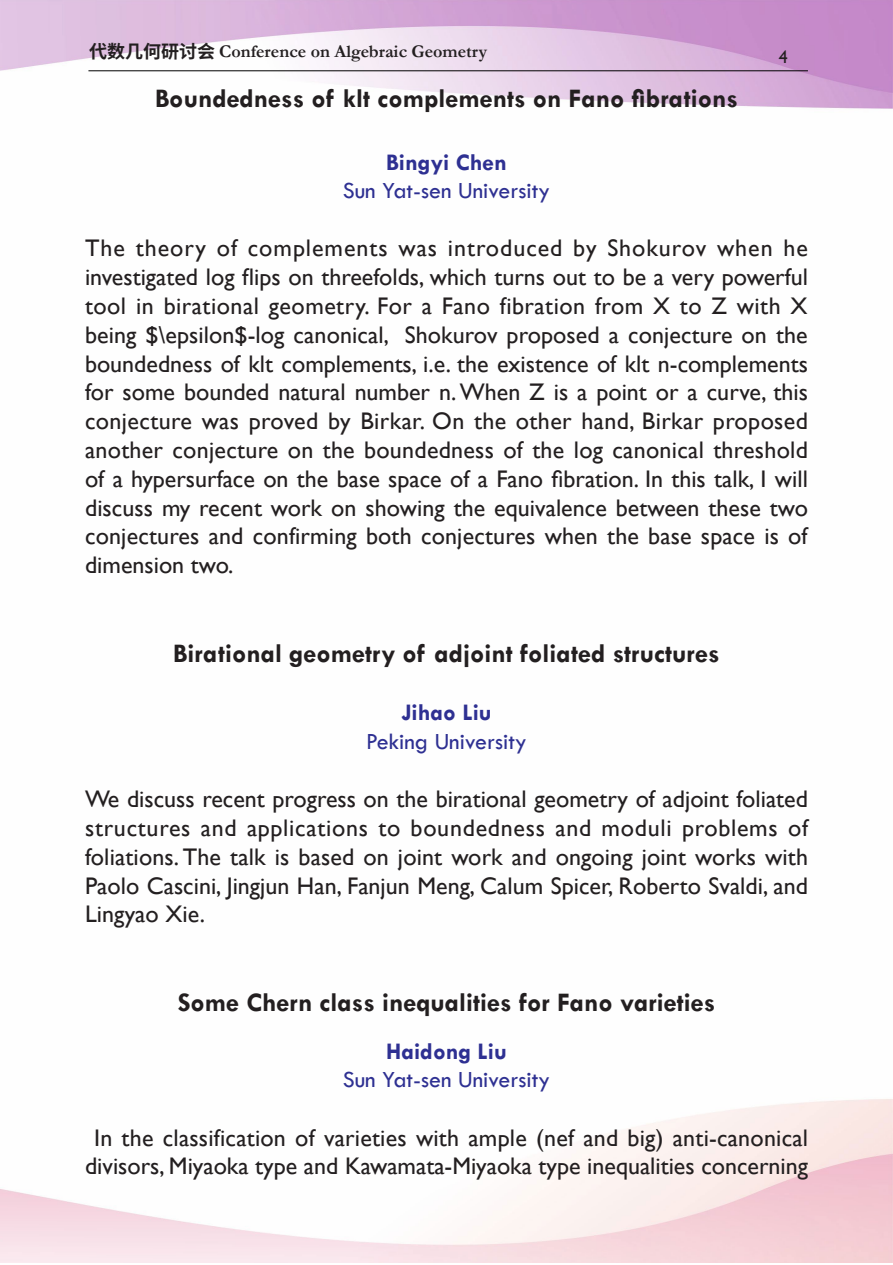
<style>
.page{position:relative;width:893px;height:1265px;background:#fff}
.page>*{position:absolute;margin:0;border:0;box-sizing:border-box;transform-origin:0 0}
.报告题目{font:700 27px "Tw Cen";color:#231f20}
.报告题目-2{font:24px/28.8px "Gill Sans";letter-spacing:.005em;color:#231f20;text-align:justify}
.报告内容{font:24px/28.8px "Gill Sans";color:#231f20;text-align:justify}
.报告人单位名称{font:24px "Tw Cen";color:#2e3092}
.报告人姓名{font:700 24px "Tw Cen";color:#2e3092}
.t1{font:700 18px "Garamond";color:#231f20}
.t2{font:18px "Gill Sans";color:#231f20}
.s1{font-family:"Source Han Sans SC"}
</style>
<div class="page">
<img style="left:0;top:0;width:893px;height:1263px">
<hr style="left:88px;top:71px;width:720px;height:1px;background:#000">
<p class="t1" style="left:89px;top:39px;width:400px"><span class="s1">代数几何研讨会</span> Conference on Algebraic Geometry</p>
<p class="t2" style="left:779px;top:47px;width:10px">4</p>
<p class="报告题目" style="left:155px;top:82px;width:584px">Boundedness of klt complements on Fano fibrations</p>
<p class="报告人姓名" style="left:386px;top:148px;width:122px">Bingyi Chen</p>
<p class="报告人单位名称" style="left:343px;top:176px;width:209px">Sun Yat-sen University</p>
<p class="报告题目-2" style="left:85px;top:234px;width:724px">The theory of complements was introduced by Shokurov when he investigated log flips on threefolds, which turns out to be a very powerful tool in birational geometry. For a Fano fibration from X to Z with X being $\epsilon$-log canonical, Shokurov proposed a conjecture on the boundedness of klt complements, i.e. the existence of klt n-complements for some bounded natural number n. When Z is a point or a curve, this conjecture was proved by Birkar. On the other hand, Birkar proposed another conjecture on the boundedness of the log canonical threshold of a hypersurface on the base space of a Fano fibration. In this talk, I will discuss my recent work on showing the equivalence between these two conjectures and confirming both conjectures when the base space is of dimension two.</p>
<p class="报告题目" style="left:173px;top:637px;width:548px">Birational geometry of adjoint foliated structures</p>
<p class="报告人姓名" style="left:401px;top:698px;width:92px">Jihao Liu</p>
<p class="报告人单位名称" style="left:366px;top:727px;width:162px">Peking University</p>
<p class="报告内容" style="left:85px;top:785px;width:724px">We discuss recent progress on the birational geometry of adjoint foliated structures and applications to boundedness and moduli problems of foliations. The talk is based on joint work and ongoing joint works with Paolo Cascini, Jingjun Han, Fanjun Meng, Calum Spicer, Roberto Svaldi, and Lingyao Xie.</p>
<p class="报告题目" style="left:178px;top:986px;width:539px">Some Chern class inequalities for Fano varieties</p>
<p class="报告人姓名" style="left:386px;top:1037px;width:122px">Haidong Liu</p>
<p class="报告人单位名称" style="left:343px;top:1065px;width:209px">Sun Yat-sen University</p>
<p class="报告内容" style="left:85px;top:1124px;width:725px;text-align:center">In the classification of varieties with ample (nef and big) anti-canonical divisors, Miyaoka type and Kawamata-Miyaoka type inequalities concerning</p>
</div>
